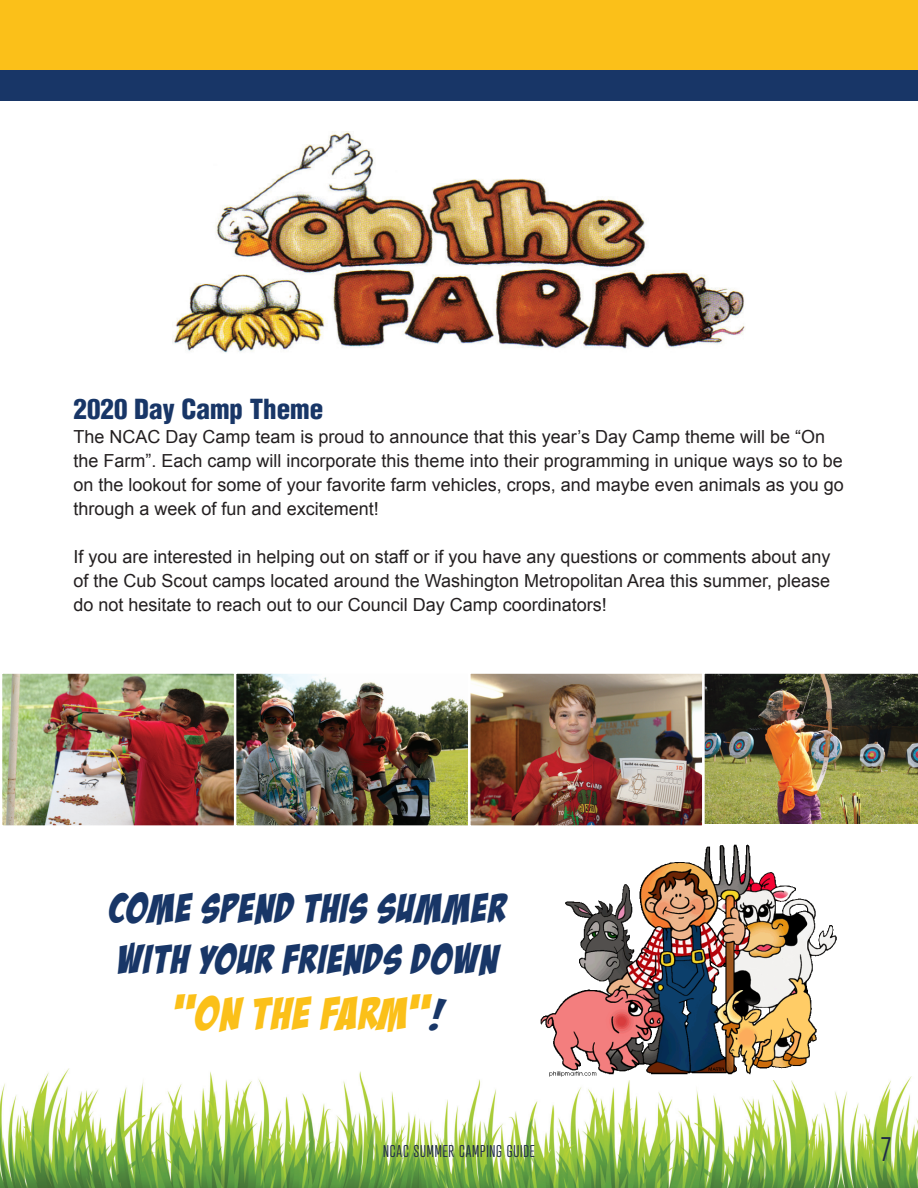
<style>
.page{position:relative;width:918px;height:1188px;background:#fff}
.page>*{position:absolute;margin:0;border:0;box-sizing:border-box;transform-origin:0 0}
.t1{font:46.95px "Bada Boom BB";color:#fbc019}
.t2{font:42.15px/50.6px "Bada Boom BB";color:#183667}
.t3{font:300 33px "Atrament";color:#1f2b48}
.t4{font:900 condensed 27px "Helvetica LT";color:#183667}
.t5{font:18px/24px "Arial";color:#231f20}
.t6{font:300 16.5px "Atrament";letter-spacing:.05em;color:#1f2b48}
.s1{font-size:42.15px;color:#183667}
</style>
<div class="page">
<img style="left:418px;top:1077px;width:500px;height:111px">
<img style="left:0;top:1069px;width:418px;height:119px">
<div style="left:0;top:70px;width:918px;height:30px;background:#183667"></div>
<div style="left:0;top:0;width:918px;height:70px;background:#fbc019"></div>
<img style="left:173px;top:131px;width:572px;height:222px">
<img style="left:532px;top:844px;width:310px;height:235px">
<img style="left:704px;top:673px;width:214px;height:151px">
<img style="left:471px;top:674px;width:230px;height:151px">
<div style="left:468px;top:671px;width:236px;height:157px;border:2px solid #fff"></div>
<img style="left:3px;top:674px;width:230px;height:151px">
<div style="left:0;top:671px;width:236px;height:157px;border:2px solid #fff"></div>
<img style="left:237px;top:674px;width:230px;height:151px">
<div style="left:234px;top:671px;width:236px;height:157px;border:2px solid #fff"></div>
<p class="t4" style="left:74px;top:392px;width:251px">2020 Day Camp Theme</p>
<p class="t5" style="left:74px;top:425px;width:772px">The NCAC Day Camp team is proud to announce that this year’s Day Camp theme will be “On the Farm”. Each camp will incorporate this theme into their programming in unique ways so to be on the lookout for some of your favorite farm vehicles, crops, and maybe even animals as you go through a week of fun and excitement!</p>
<p class="t5" style="left:74px;top:545px;width:759px;text-align:justify">If you are interested in helping out on staff or if you have any questions or comments about any of the Cub Scout camps located around the Washington Metropolitan Area this summer, please do not hesitate to reach out to our Council Day Camp coordinators!</p>
<p class="t2" style="left:108px;top:884px;width:400px">COME SPEND THIS SUMMER<br>WITH YOUR FRIENDS DOWN</p>
<p class="t1" style="left:170px;top:986px;width:274px">“ON THE FARM”<span class="s1">!</span></p>
<p class="t6" style="left:383px;top:1141px;width:153px">NCAC SUMMER CAMPING GUIDE</p>
<p class="t3" style="left:881px;top:1130px;width:12px">7</p>
</div>
